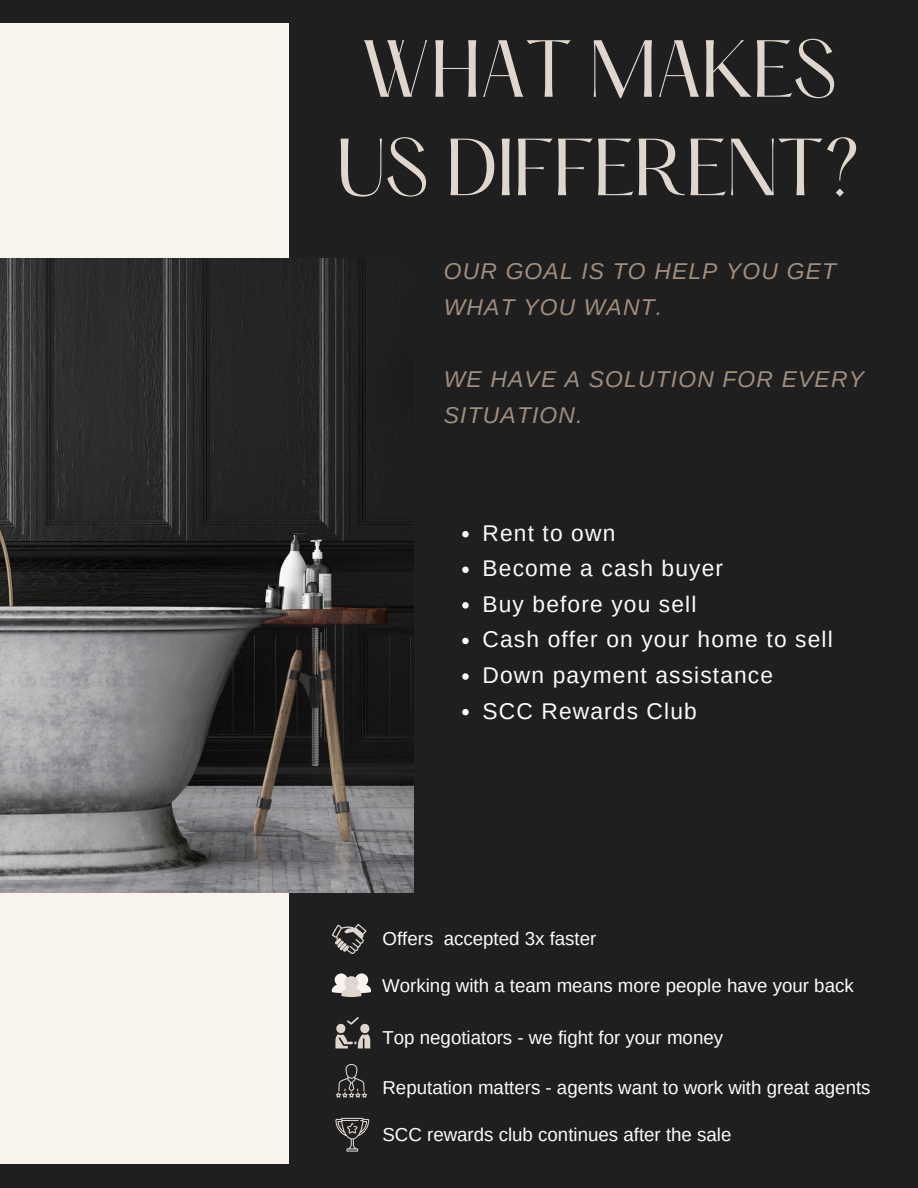
<style>
.page{position:relative;width:918px;height:1188px;background:#1f1f1f}
.page>*{position:absolute;margin:0;border:0;box-sizing:border-box;transform-origin:0 0}
.t1{font:70.65px/98.4px "Hatton";letter-spacing:-.025em;color:#dfd6ce;text-align:center}
.t2{font:italic 22.95px/36px "Arimo";letter-spacing:.05em;color:#a08e7f}
.t3{font:22.8px/35.5px "Arimo";letter-spacing:.05em;color:#fcfbf8}
.t4{font:18.75px "Arimo";color:#fcfbf8}
</style>
<div class="page">
<div style="left:0;top:23px;width:288px;height:1141px;background:#f8f4ed"></div>
<img style="left:0;top:258px;width:414px;height:635px">
<svg style="left:332px;top:924px;width:35px;height:30px"></svg>
<svg style="left:332px;top:973px;width:39px;height:24px"></svg>
<svg style="left:335px;top:1017px;width:35px;height:31px"></svg>
<svg style="left:336px;top:1064px;width:31px;height:34px"></svg>
<svg style="left:335px;top:1118px;width:34px;height:34px"></svg>
<svg style="left:462px;top:531px;width:7px;height:6px"></svg>
<svg style="left:462px;top:567px;width:7px;height:6px"></svg>
<svg style="left:462px;top:602px;width:7px;height:7px"></svg>
<svg style="left:462px;top:638px;width:7px;height:6px"></svg>
<svg style="left:462px;top:673px;width:7px;height:7px"></svg>
<svg style="left:462px;top:709px;width:7px;height:6px"></svg>
<h1 class="t1" style="left:336px;top:28px;width:526px">WHAT MAKES<br>US DIFFERENT?</h1>
<p class="t2" style="left:444px;top:254px;width:394px">OUR GOAL IS TO HELP YOU GET<br>WHAT YOU WANT.</p>
<p class="t2" style="left:444px;top:361px;width:422px">WE HAVE A SOLUTION FOR EVERY<br>SITUATION.</p>
<p class="t3" style="left:483px;top:515px;width:352px">Rent to own<br>Become a cash buyer<br>Buy before you sell<br>Cash offer on your home to sell<br>Down payment assistance<br>SCC Rewards Club</p>
<p class="t4" style="left:382px;top:928px;width:215px">Offers accepted 3x faster</p>
<p class="t4" style="left:382px;top:975px;width:473px">Working with a team means more people have your back</p>
<p class="t4" style="left:382px;top:1027px;width:342px">Top negotiators - we fight for your money</p>
<p class="t4" style="left:382px;top:1077px;width:490px">Reputation matters - agents want to work with great agents</p>
<p class="t4" style="left:382px;top:1124px;width:350px">SCC rewards club continues after the sale</p>
</div>
